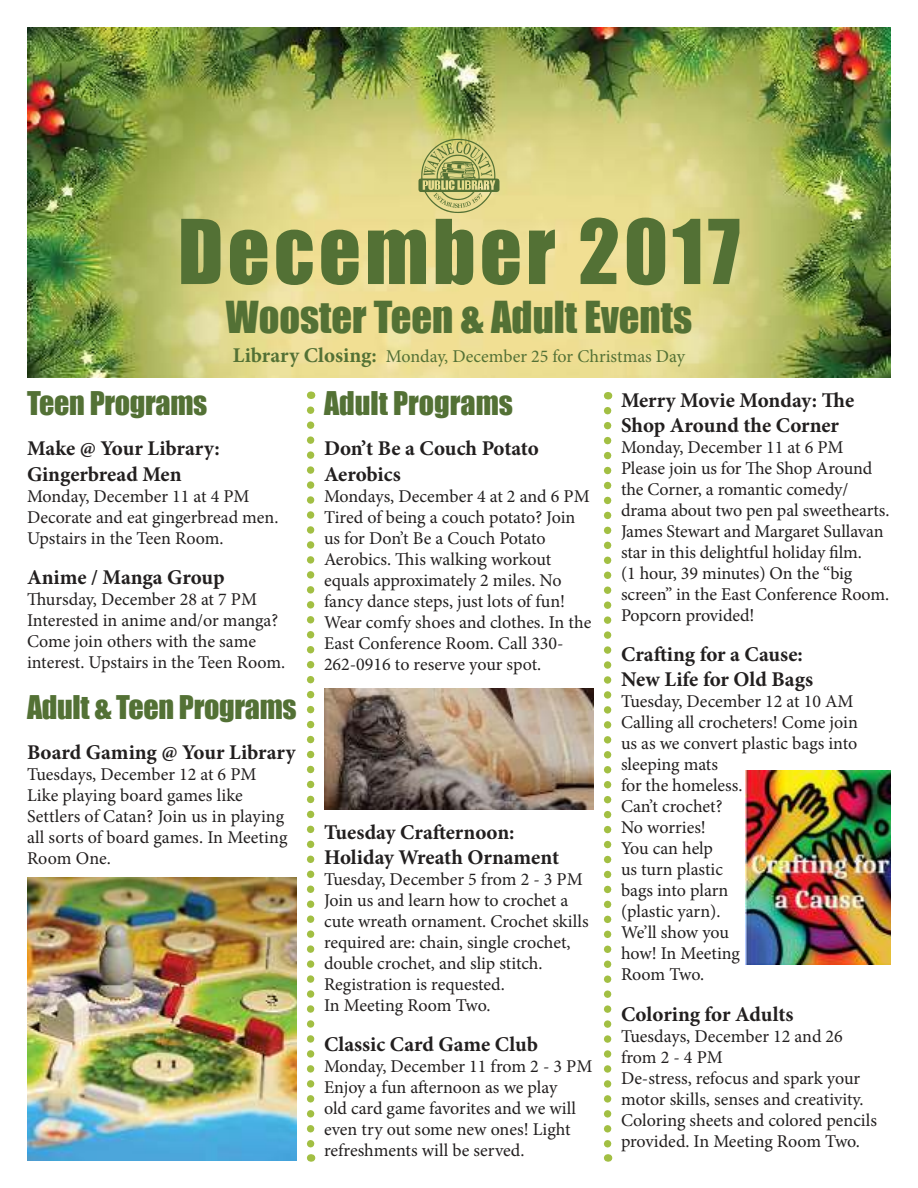
<style>
.page{position:relative;width:918px;height:1188px;background:#fff}
.page>*{position:absolute;margin:0;border:0;box-sizing:border-box;transform-origin:0 0}
.t1{font:82.5px "Impact";letter-spacing:.05em;color:#537135}
.t2{font:40.5px "Impact";color:#537135}
.t3{font:30px "Impact";letter-spacing:-.01em;color:#537135}
.t4{font:700 21px/25.2px "Minion Pro";letter-spacing:-.005em;color:#221f1f}
.t5{font:18px/21px "Minion Pro";letter-spacing:-.005em;color:#221f1f}
.t6{font:18px "Minion Pro";color:#537135}
.s1{font-weight:700;font-size:21px}
</style>
<div class="page">
<svg style="left:307px;top:410px;width:7px;height:752px"></svg>
<svg style="left:604px;top:411px;width:7px;height:751px"></svg>
<img style="left:27px;top:878px;width:270px;height:283px">
<img style="left:324px;top:688px;width:270px;height:122px">
<img style="left:746px;top:770px;width:145px;height:195px">
<img style="left:27px;top:27px;width:864px;height:351px">
<svg style="left:418px;top:139px;width:82px;height:74px"></svg>
<h1 class="t1" style="left:178px;top:217px;width:564px">December 2017</h1>
<h2 class="t2" style="left:226px;top:300px;width:468px">Wooster Teen &amp; Adult Events</h2>
<p class="t6" style="left:233px;top:350px;width:454px"><span class="s1">Library Closing:</span> Monday, December 25 for Christmas Day</p>
<h3 class="t3" style="left:27px;top:391px;width:182px">Teen Programs</h3>
<p class="t4" style="left:27px;top:438px;width:194px">Make @ Your Library:<br>Gingerbread Men</p>
<p class="t5" style="left:27px;top:487px;width:253px">Monday, December 11 at 4 PM<br>Decorate and eat gingerbread men.<br>Upstairs in the Teen Room.</p>
<p class="t4" style="left:27px;top:566px;width:199px">Anime / Manga Group</p>
<p class="t5" style="left:27px;top:590px;width:260px">hursday, December 28 at 7 PM<br>Interested in anime and/or manga?<br>Come join others with the same interest. Upstairs in the Teen Room.</p>
<h3 class="t3" style="left:27px;top:695px;width:271px">Adult &amp; Teen Programs</h3>
<p class="t4" style="left:27px;top:742px;width:270px">Board Gaming @ Your Library</p>
<p class="t5" style="left:27px;top:765px;width:262px">Tuesdays, December 12 at 6 PM<br>Like playing board games like<br>Settlers of Catan? Join us in playing all sorts of board games. In Meeting<br>Room One.</p>
<h3 class="t3" style="left:324px;top:391px;width:190px">Adult Programs</h3>
<p class="t4" style="left:324px;top:438px;width:216px">Don’t Be a Couch Potato<br>Aerobics</p>
<p class="t5" style="left:324px;top:487px;width:269px">Mondays, December 4 at 2 and 6 PM<br>Tired of being a couch potato? Join us for Don’t Be a Couch Potato<br>Aerobics. his walking workout equals approximately 2 miles. No fancy dance steps, just lots of fun!<br>Wear comfy shoes and clothes. In the<br>East Conference Room. Call 330-<br>262-0916 to reserve your spot.</p>
<p class="t4" style="left:324px;top:821px;width:237px">Tuesday Craternoon:<br>Holiday Wreath Ornament</p>
<p class="t5" style="left:324px;top:870px;width:266px">Tuesday, December 5 from 2 - 3 PM<br>Join us and learn how to crochet a cute wreath ornament. Crochet skills required are: chain, single crochet, double crochet, and slip stitch.<br>Registration is requested.<br>In Meeting Room Two.</p>
<p class="t4" style="left:324px;top:1034px;width:215px">Classic Card Game Club</p>
<p class="t5" style="left:324px;top:1058px;width:270px">Monday, December 11 from 2 - 3 PM<br>Enjoy a fun aternoon as we play<br>old card game favorites and we will even try out some new ones! Light refreshments will be served.</p>
<p class="t4" style="left:621px;top:389px;width:235px">Merry Movie Monday: he<br>Shop Around the Corner</p>
<p class="t5" style="left:621px;top:438px;width:270px">Monday, December 11 at 6 PM<br>Please join us for he Shop Around the Corner, a romantic comedy/ drama about two pen pal sweethearts.<br>James Stewart and Margaret Sullavan star in this delightful holiday ilm.<br>(1 hour, 39 minutes) On the “big screen” in the East Conference Room.<br>Popcorn provided!</p>
<p class="t4" style="left:621px;top:644px;width:194px">Crating for a Cause:<br>New Life for Old Bags</p>
<p class="t5" style="left:621px;top:693px;width:238px">Tuesday, December 12 at 10 AM<br>Calling all crocheters! Come join us as we convert plastic bags into sleeping mats<br>for the homeless.<br>Can’t crochet?<br>No worries!<br>You can help<br>us turn plastic<br>bags into plarn<br>(plastic yarn).<br>We’ll show you<br>how! In Meeting<br>Room Two.</p>
<p class="t4" style="left:621px;top:1003px;width:174px">Coloring for Adults</p>
<p class="t5" style="left:621px;top:1027px;width:257px">Tuesdays, December 12 and 26 from 2 - 4 PM<br>De-stress, refocus and spark your motor skills, senses and creativity.<br>Coloring sheets and colored pencils provided. In Meeting Room Two.</p>
</div>
